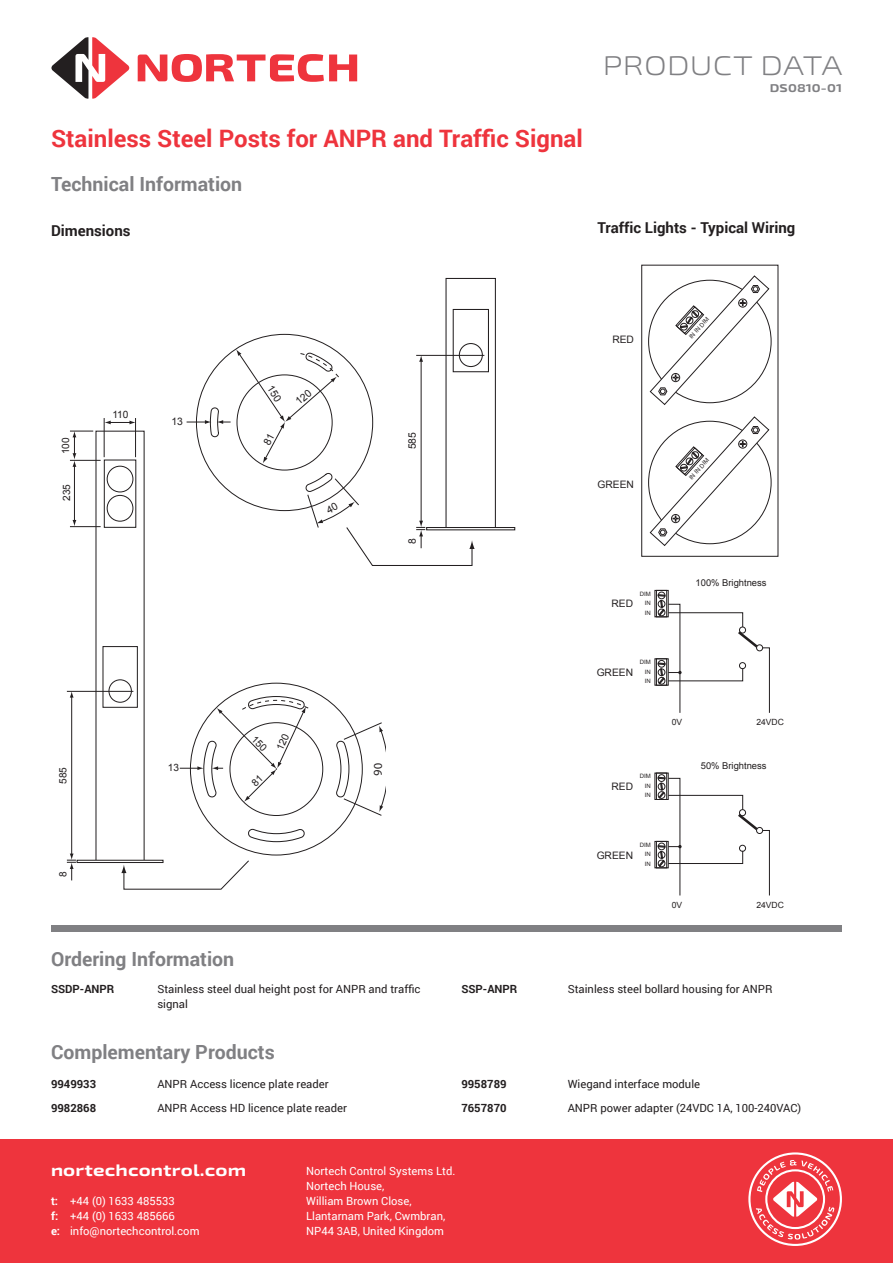
<style>
.page{position:relative;width:893px;height:1263px;background:#fff}
.page>*{position:absolute;margin:0;border:0;box-sizing:border-box;transform-origin:0 0}
.t1{font:300 expanded 27px "Exo 2";letter-spacing:.01em;color:#808083}
.Main_Heading{font:700 24px "Roboto";color:#ee343d}
.t2{font:700 19.5px "Roboto";color:#808083}
.t3{font:700 expanded 16.5px "Exo 2";letter-spacing:.01em;color:#fff}
.bold{font:700 15px "Roboto";color:#231f20}
.Ordering{font:900 11.25px/15px "Roboto";color:#231f20}
.t4{font:900 11.25px/15px "Roboto";color:#fff}
.Ordering-2{font:700 11.25px "Roboto";color:#231f20}
.t5{font:700 expanded 11.25px "Exo 2";letter-spacing:.01em;color:#808083}
.t6{font:10.35px "Arial";color:#231f20}
.t7{font:10.2px "Arial";color:#231f20}
.t8{font:10.05px "Arial";color:#231f20}
.t9{font:9.45px "Arial";color:#231f20}
.t10{font:8.55px "Arial";color:#231f20}
.t11{font:6px/9.4px "Arial";color:#231f20;text-align:justify}
.s1{font-weight:700}
</style>
<div class="page">
<svg style="left:138px;top:54px;width:219px;height:28px"></svg>
<svg style="left:51px;top:37px;width:79px;height:62px"></svg>
<div style="left:0;top:1140px;width:893px;height:123px;background:#ee343d"></div>
<svg style="left:748px;top:1152px;width:94px;height:94px"></svg>
<svg style="left:106px;top:465px;width:28px;height:56px"></svg>
<div style="left:104px;top:459px;width:32px;height:69px;border:1px solid #231f20"></div>
<div style="left:107px;top:495px;width:26px;height:26px;background:#fff;border-radius:50%"></div>
<div style="left:107px;top:495px;width:26px;height:27px;border:1px solid #231f20;border-radius:50%"></div>
<div style="left:107px;top:466px;width:26px;height:26px;background:#fff;border-radius:50%"></div>
<div style="left:107px;top:466px;width:26px;height:26px;border:1px solid #231f20;border-radius:50%"></div>
<div style="left:77px;top:860px;width:87px;height:3px;border:1px solid #231f20"></div>
<div style="left:102px;top:646px;width:36px;height:62px;border:1px solid #231f20"></div>
<svg style="left:109px;top:680px;width:22px;height:22px"></svg>
<div style="left:108px;top:679px;width:24px;height:24px;border:1px solid #231f20;border-radius:50%"></div>
<hr style="left:71px;top:696px;width:1px;height:159px;background:#231f20">
<svg style="left:70px;top:692px;width:4px;height:5px"></svg>
<hr style="left:67px;top:691px;width:66px;height:1px;background:#231f20">
<svg style="left:121px;top:859px;width:128px;height:31px"></svg>
<hr style="left:104px;top:418px;width:1px;height:39px;background:#231f20">
<hr style="left:135px;top:418px;width:1px;height:39px;background:#231f20">
<hr style="left:70px;top:460px;width:31px;height:1px;background:#231f20">
<hr style="left:70px;top:526px;width:31px;height:1px;background:#231f20">
<svg style="left:104px;top:421px;width:31px;height:3px"></svg>
<hr style="left:74px;top:465px;width:1px;height:56px;background:#231f20">
<svg style="left:73px;top:520px;width:3px;height:6px"></svg>
<svg style="left:70px;top:431px;width:23px;height:36px"></svg>
<svg style="left:67px;top:853px;width:9px;height:27px"></svg>
<svg style="left:248px;top:828px;width:57px;height:15px"></svg>
<div style="left:51px;top:925px;width:791px;height:6px;background:#808083"></div>
<div style="left:641px;top:265px;width:137px;height:292px;border:1px solid #231f20"></div>
<svg style="left:649px;top:275px;width:121px;height:130px"></svg>
<svg style="left:649px;top:416px;width:121px;height:130px"></svg>
<div style="left:655px;top:590px;width:13px;height:27px;border:1px solid #231f20"></div>
<div style="left:658px;top:592px;width:7px;height:7px;border:1px solid #231f20;border-radius:50%"></div>
<div style="left:655px;top:658px;width:13px;height:27px;border:1px solid #231f20"></div>
<svg style="left:657px;top:594px;width:113px;height:119px"></svg>
<div style="left:655px;top:773px;width:13px;height:27px;border:1px solid #231f20"></div>
<div style="left:658px;top:774px;width:7px;height:8px;border:1px solid #231f20;border-radius:50%"></div>
<div style="left:655px;top:841px;width:13px;height:27px;border:1px solid #231f20"></div>
<svg style="left:657px;top:777px;width:113px;height:119px"></svg>
<div style="left:445px;top:278px;width:51px;height:251px;border:1px solid #231f20"></div>
<div style="left:426px;top:527px;width:89px;height:3px;border:1px solid #231f20"></div>
<div style="left:453px;top:309px;width:36px;height:63px;border:1px solid #231f20"></div>
<svg style="left:459px;top:344px;width:23px;height:23px"></svg>
<div style="left:459px;top:343px;width:24px;height:24px;border:1px solid #231f20;border-radius:50%"></div>
<hr style="left:421px;top:360px;width:1px;height:162px;background:#231f20">
<svg style="left:419px;top:356px;width:4px;height:6px"></svg>
<hr style="left:416px;top:355px;width:68px;height:1px;background:#231f20">
<svg style="left:180px;top:695px;width:132px;height:107px"></svg>
<svg style="left:336px;top:722px;width:50px;height:94px"></svg>
<svg style="left:305px;top:472px;width:170px;height:94px"></svg>
<svg style="left:187px;top:349px;width:155px;height:114px"></svg>
<p class="Main_Heading" style="left:51px;top:121px;width:533px">Stainless Steel Posts for ANPR and Traffic Signal</p>
<p class="t2" style="left:51px;top:170px;width:193px">Technical Information</p>
<p class="t1" style="left:603px;top:50px;width:241px">P RODUCT DATA</p>
<p class="t5" style="left:770px;top:82px;width:74px">DS0810-01</p>
<p class="bold" style="left:51px;top:220px;width:81px">Dimensions</p>
<p class="bold" style="left:597px;top:218px;width:199px">Traffic Lights - Typical Wiring</p>
<p class="t8" style="left:59px;top:454px;width:18px;rotate:-90deg">100</p>
<p class="t8" style="left:60px;top:501px;width:18px;rotate:-90deg">235</p>
<p class="t8" style="left:112px;top:407px;width:18px">110</p>
<p class="t6" style="left:172px;top:414px;width:13px">13</p>
<p class="t8" style="left:56px;top:784px;width:18px;rotate:-90deg">585</p>
<p class="t8" style="left:56px;top:877px;width:7px;rotate:-90deg">8</p>
<p class="t8" style="left:168px;top:761px;width:13px">13</p>
<p class="t2" style="left:51px;top:945px;width:185px">Ordering Information</p>
<p class="t6" style="left:405px;top:449px;width:19px;rotate:-90deg">585</p>
<p class="t6" style="left:405px;top:544px;width:7px;rotate:-90deg">8</p>
<p class="t7" style="left:612px;top:333px;width:23px">RED</p>
<p class="t11" style="left:687px;top:334px;width:28px;rotate:-48deg">IN IN DIM</p>
<p class="t7" style="left:598px;top:477px;width:38px">GREEN</p>
<p class="t11" style="left:687px;top:475px;width:28px;rotate:-48deg">IN IN DIM</p>
<p class="t11" style="left:645px;top:589px;width:7px;text-indent:-5px">DIM IN IN</p>
<p class="t7" style="left:611px;top:597px;width:23px">RED</p>
<p class="t11" style="left:645px;top:657px;width:7px;text-indent:-5px">DIM IN IN</p>
<p class="t7" style="left:597px;top:666px;width:38px">GREEN</p>
<p class="t11" style="left:645px;top:772px;width:7px;text-indent:-5px">DIM IN IN</p>
<p class="t7" style="left:611px;top:780px;width:23px">RED</p>
<p class="t11" style="left:645px;top:840px;width:7px;text-indent:-5px">DIM IN IN</p>
<p class="t7" style="left:597px;top:849px;width:38px">GREEN</p>
<p class="t9" style="left:695px;top:576px;width:73px">100% Brightness</p>
<p class="t10" style="left:672px;top:716px;width:12px">0V</p>
<p class="t10" style="left:756px;top:716px;width:29px">24VDC</p>
<p class="t9" style="left:701px;top:759px;width:67px">50% Brightness</p>
<p class="t10" style="left:672px;top:899px;width:12px">0V</p>
<p class="t10" style="left:756px;top:899px;width:29px">24VDC</p>
<p class="Ordering-2" style="left:51px;top:981px;width:65px">SSDP-ANPR</p>
<p class="Ordering" style="left:157px;top:981px;width:265px">Stainless steel dual height post for ANPR and traffic signal</p>
<p class="Ordering-2" style="left:461px;top:981px;width:57px">SSP-ANPR</p>
<p class="Ordering" style="left:568px;top:981px;width:206px">Stainless steel bollard housing for ANPR</p>
<p class="t2" style="left:51px;top:1039px;width:225px">Complementary Products</p>
<p class="Ordering-2" style="left:51px;top:1076px;width:47px">9949933</p>
<p class="Ordering" style="left:157px;top:1076px;width:173px">ANPR Access licence plate reader</p>
<p class="Ordering-2" style="left:51px;top:1100px;width:47px">9982868</p>
<p class="Ordering" style="left:157px;top:1100px;width:191px">ANPR Access HD licence plate reader</p>
<p class="Ordering-2" style="left:461px;top:1076px;width:47px">9958789</p>
<p class="Ordering" style="left:568px;top:1076px;width:134px">Wiegand interface module</p>
<p class="Ordering-2" style="left:461px;top:1100px;width:47px">7657870</p>
<p class="Ordering" style="left:568px;top:1100px;width:235px">ANPR power adapter (24VDC 1A, 100-240VAC)</p>
<p class="t3" style="left:51px;top:1160px;width:197px">nortechcontrol.com</p>
<p class="t4" style="left:51px;top:1193px;width:150px"><span class="s1">t:</span> +44 (0) 1633 485533<br><span class="s1">f:</span> +44 (0) 1633 485666<br><span class="s1">e:</span> info@nortechcontrol.com</p>
<p class="t4" style="left:306px;top:1163px;width:151px">Nortech Control Systems Ltd.<br>Nortech House,<br>William Brown Close,<br>Llantarnam Park, Cwmbran,<br>NP44 3AB, United Kingdom</p>
</div>
